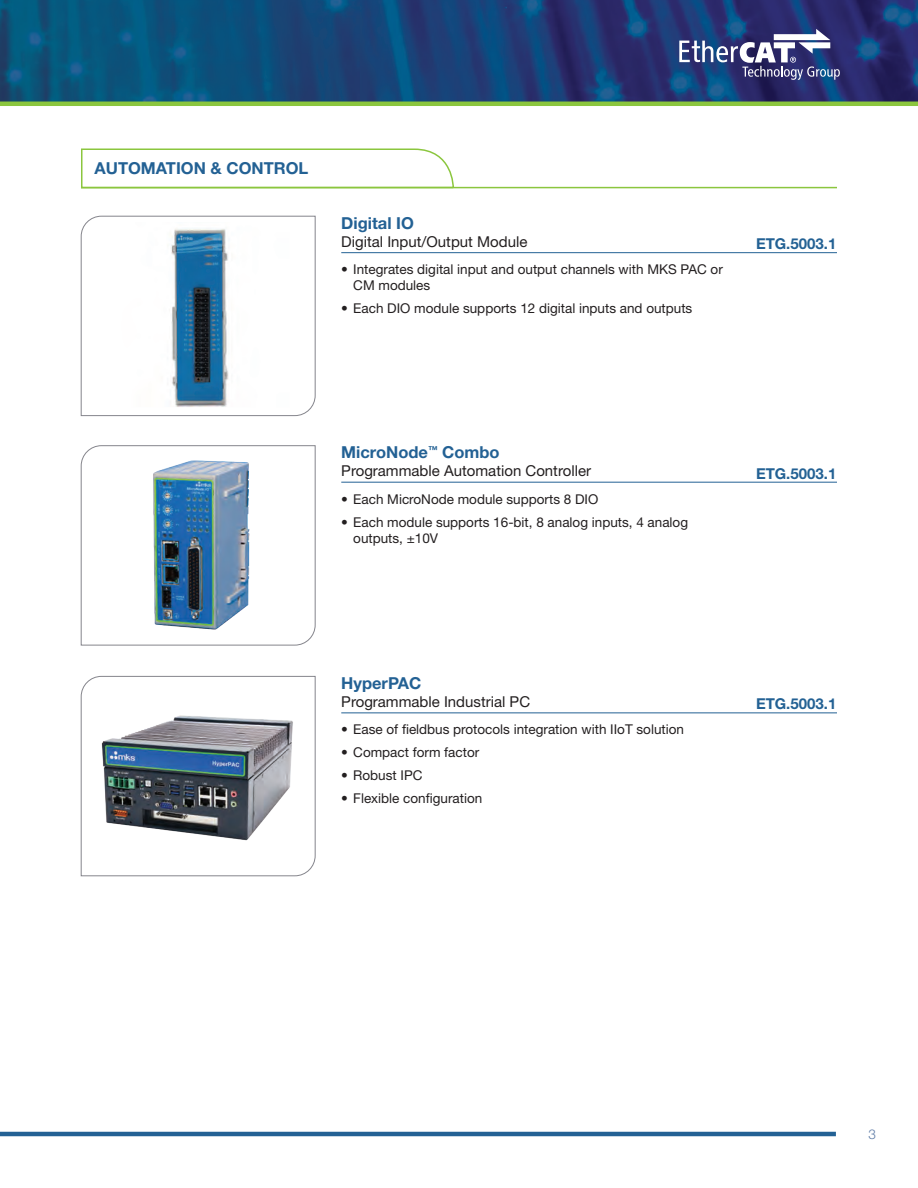
<style>
.page{position:relative;width:918px;height:1188px;background:#fff}
.page>*{position:absolute;margin:0;border:0;box-sizing:border-box;transform-origin:0 0}
.t1{font:700 16.5px "Helvetica Neue";color:#236194}
.t2{font:15px "Helvetica Neue";color:#231f20}
.t3{font:700 15px "Helvetica Neue";color:#236194}
.t4{font:13.5px/16.2px "Helvetica Neue";color:#231f20}
.t5{font:300 13.5px "Helvetica Neue";color:#5d7ba6}
</style>
<div class="page">
<img style="left:0;top:0;width:918px;height:102px">
<hr style="left:0;top:102px;width:918px;height:4px;background:#8bc63e">
<svg style="left:679px;top:29px;width:161px;height:51px"></svg>
<hr style="left:0;top:1132px;width:836px;height:4px;background:#236194">
<svg style="left:81px;top:216px;width:235px;height:200px"></svg>
<svg style="left:81px;top:676px;width:235px;height:200px"></svg>
<img style="left:81px;top:445px;width:235px;height:200px">
<hr style="left:341px;top:252px;width:496px;height:1px;background:#236194">
<hr style="left:341px;top:713px;width:496px;height:1px;background:#236194">
<hr style="left:341px;top:482px;width:496px;height:1px;background:#236194">
<hr style="left:81px;top:187px;width:756px;height:1px;background:#8bc63e">
<svg style="left:81px;top:148px;width:374px;height:41px"></svg>
<p class="t1" style="left:94px;top:158px;width:215px">AUTOMATION &amp; CONTROL</p>
<p class="t1" style="left:341px;top:213px;width:74px">Digital IO</p>
<p class="t2" style="left:341px;top:233px;width:188px">Digital Input/Output Module</p>
<p class="t4" style="left:353px;top:261px;width:371px;text-indent:-12px">• Integrates digital input and output channels with MKS PAC or<br>CM modules</p>
<p class="t4" style="left:341px;top:300px;width:353px">• Each DIO module supports 12 digital inputs and outputs</p>
<p class="t3" style="left:756px;top:235px;width:82px">ETG.5003.1</p>
<p class="t1" style="left:341px;top:442px;width:160px">MicroNode<sup>™</sup> Combo</p>
<p class="t2" style="left:341px;top:462px;width:251px">Programmable Automation Controller</p>
<p class="t4" style="left:341px;top:491px;width:259px">• Each MicroNode module supports 8 DIO</p>
<p class="t4" style="left:353px;top:514px;width:336px;text-indent:-12px">• Each module supports 16-bit, 8 analog inputs, 4 analog outputs, ±10V</p>
<p class="t3" style="left:756px;top:465px;width:82px">ETG.5003.1</p>
<p class="t1" style="left:341px;top:673px;width:82px">HyperPAC</p>
<p class="t2" style="left:341px;top:693px;width:190px">Programmable Industrial PC</p>
<p class="t4" style="left:341px;top:721px;width:344px">• Ease of fieldbus protocols integration with IIoT solution</p>
<p class="t4" style="left:341px;top:744px;width:140px">• Compact form factor</p>
<p class="t4" style="left:341px;top:767px;width:83px">• Robust IPC</p>
<p class="t4" style="left:341px;top:790px;width:142px">• Flexible configuration</p>
<p class="t3" style="left:756px;top:695px;width:82px">ETG.5003.1</p>
<p class="t5" style="left:868px;top:1126px;width:9px">3</p>
</div>
